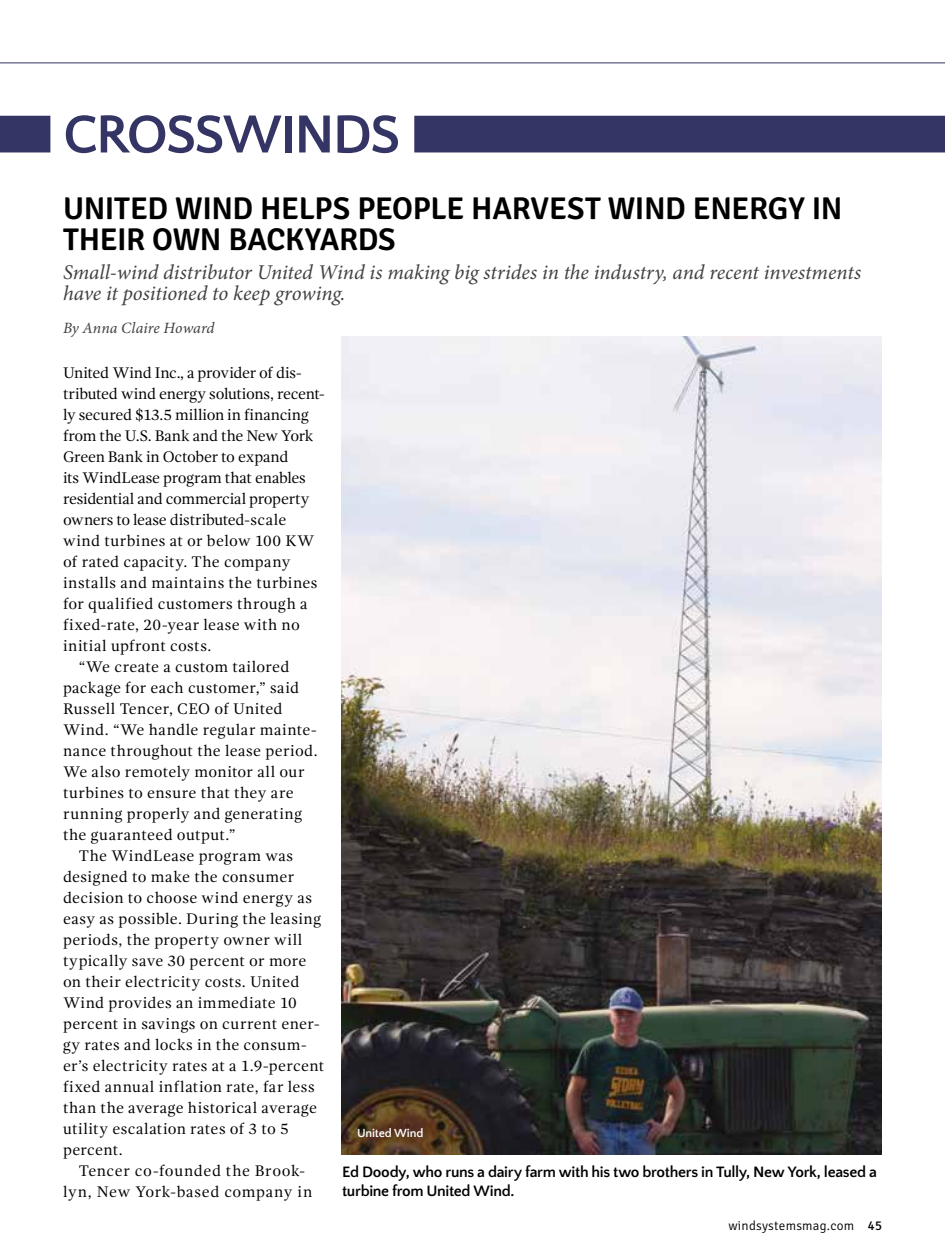
<style>
.page{position:relative;width:945px;height:1260px;background:#fff}
.page>*{position:absolute;margin:0;border:0;box-sizing:border-box;transform-origin:0 0}
.t1{font:700 56px "Quattrocento Sans";letter-spacing:-.04em;color:#343465}
.t2{font:600 31.5px/31.5px "Signika";letter-spacing:-.015em;color:#000}
.t3{font:italic 21px/21px "Minion Pro";color:#414042}
.t4{font:15.75px "Gandhi Serif";letter-spacing:.015em;color:#000}
.t5{font:15.75px "Gandhi Serif";letter-spacing:-.02em;color:#000}
.t6{font:700 15.75px/18.9px "Quattrocento Sans";letter-spacing:-.02em;color:#000}
.t7{font:15.75px "Gandhi Serif";letter-spacing:.035em;color:#000}
.t8{font:15.75px "Gandhi Serif";letter-spacing:-.025em;color:#000}
.t9{font:15.75px "Gandhi Serif";letter-spacing:.04em;color:#000}
.t10{font:15.75px "Gandhi Serif";letter-spacing:-.005em;color:#000}
.t11{font:15.75px "Gandhi Serif";letter-spacing:-.01em;color:#000}
.t12{font:15.75px "Gandhi Serif";letter-spacing:-.015em;color:#000}
.t13{font:italic 15.75px "Minion Pro";letter-spacing:.005em;color:#414042}
.t14{font:300 13.12px "Signika";letter-spacing:.02em;color:#000}
.t15{font:700 12.25px "Quattrocento Sans";letter-spacing:-.01em;color:#fff}
.s1{font-weight:400}
</style>
<div class="page">
<img style="left:341px;top:336px;width:541px;height:819px">
<div style="left:0;top:116px;width:945px;height:36px;background:#343465"></div>
<div style="left:50px;top:113px;width:364px;height:42px;background:#fff"></div>
<hr style="left:0;top:62px;width:945px;height:1px;background:#343465">
<h1 class="t1" style="left:63px;top:105px;width:339px">CROSSWINDS</h1>
<h2 class="t2" style="left:63px;top:193px;width:781px">UNITED WIND HELPS PEOPLE HARVEST WIND ENERGY IN<br>THEIR OWN BACKYARDS</h2>
<h3 class="t3" style="left:63px;top:262px;width:800px">Small-wind distributor United Wind is making big strides in the industry, and recent investments have it positioned to keep growing.</h3>
<p class="t13" style="left:63px;top:317px;width:153px">By Anna Claire Howard</p>
<p class="t8" style="left:63px;top:364px;width:240px">United Wind Inc., a provider of dis-</p>
<p class="t5" style="left:63px;top:385px;width:263px">tributed wind energy solutions, recent-</p>
<p class="t10" style="left:63px;top:406px;width:247px">ly secured $13.5 million in financing</p>
<p class="t8" style="left:63px;top:427px;width:252px">from the U.S. Bank and the New York</p>
<p class="t5" style="left:63px;top:448px;width:227px">Green Bank in October to expand</p>
<p class="t11" style="left:63px;top:469px;width:244px">its WindLease program that enables</p>
<p class="t5" style="left:63px;top:490px;width:248px">residential and commercial property</p>
<p class="t12" style="left:63px;top:511px;width:225px">owners to lease distributed-scale</p>
<p class="t4" style="left:63px;top:532px;width:253px">wind turbines at or below 100 KW</p>
<p class="t4" style="left:63px;top:553px;width:229px">of rated capacity. The company</p>
<p class="t9" style="left:63px;top:574px;width:256px">installs and maintains the turbines</p>
<p class="t4" style="left:63px;top:595px;width:246px">for qualified customers through a</p>
<p class="t4" style="left:63px;top:616px;width:238px">fixed-rate, 20-year lease with no</p>
<p class="t4" style="left:63px;top:637px;width:150px">initial upfront costs.</p>
<p class="t4" style="left:79px;top:658px;width:212px">“We create a custom tailored</p>
<p class="t4" style="left:63px;top:679px;width:238px">package for each customer,” said</p>
<p class="t4" style="left:63px;top:700px;width:221px">Russell Tencer, CEO of United</p>
<p class="t7" style="left:63px;top:721px;width:255px">Wind. “We handle regular mainte-</p>
<p class="t4" style="left:63px;top:742px;width:256px">nance throughout the lease period.</p>
<p class="t4" style="left:63px;top:763px;width:243px">We also remotely monitor all our</p>
<p class="t4" style="left:63px;top:784px;width:232px">turbines to ensure that they are</p>
<p class="t4" style="left:63px;top:805px;width:241px">running properly and generating</p>
<p class="t4" style="left:63px;top:826px;width:174px">the guaranteed output.”</p>
<p class="t4" style="left:79px;top:847px;width:216px">The WindLease program was</p>
<p class="t4" style="left:63px;top:868px;width:233px">designed to make the consumer</p>
<p class="t4" style="left:63px;top:889px;width:251px">decision to choose wind energy as</p>
<p class="t4" style="left:63px;top:910px;width:260px">easy as possible. During the leasing</p>
<p class="t4" style="left:63px;top:931px;width:241px">periods, the property owner will</p>
<p class="t4" style="left:63px;top:952px;width:245px">typically save 30 percent or more</p>
<p class="t4" style="left:63px;top:973px;width:238px">on their electricity costs. United</p>
<p class="t4" style="left:63px;top:994px;width:235px">Wind provides an immediate 10</p>
<p class="t4" style="left:63px;top:1015px;width:258px">percent in savings on current ener-</p>
<p class="t4" style="left:63px;top:1036px;width:245px">gy rates and locks in the consum-</p>
<p class="t4" style="left:63px;top:1057px;width:263px">er’s electricity rates at a 1.9-percent</p>
<p class="t7" style="left:63px;top:1078px;width:253px">fixed annual inflation rate, far less</p>
<p class="t4" style="left:63px;top:1099px;width:255px">than the average historical average</p>
<p class="t4" style="left:63px;top:1120px;width:227px">utility escalation rates of 3 to 5</p>
<p class="t4" style="left:63px;top:1141px;width:61px">percent.</p>
<p class="t7" style="left:79px;top:1162px;width:228px">Tencer co-founded the Brook-</p>
<p class="t9" style="left:63px;top:1183px;width:251px">lyn, New York-based company in</p>
<p class="t15" style="left:357px;top:1127px;width:68px">United Wind</p>
<p class="t6" style="left:342px;top:1163px;width:536px">Ed Doody, who runs a dairy farm with his two brothers in Tully, New York, leased a turbine from United Wind.</p>
<p class="t14" style="left:728px;top:1218px;width:155px">windsystemsmag.com <span class="s1">45</span></p>
</div>
